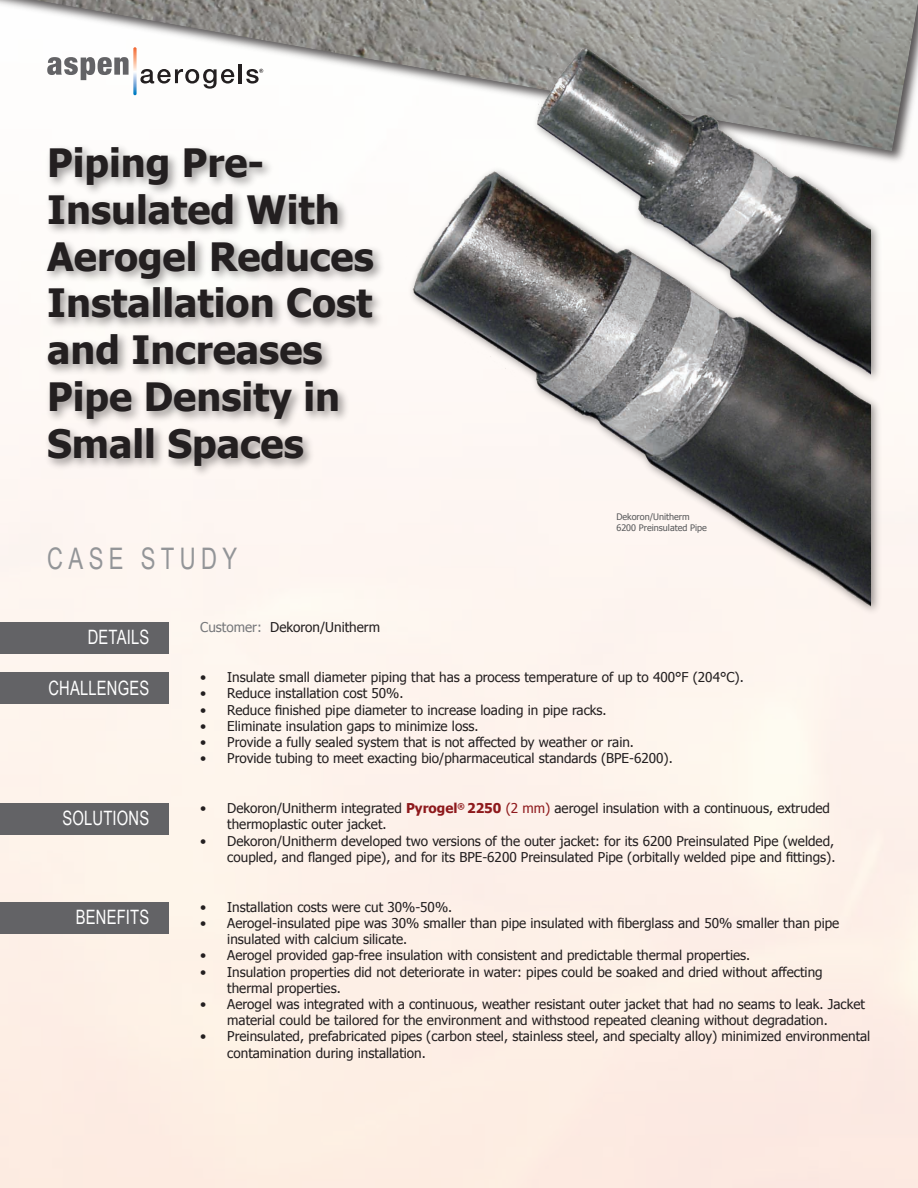
<style>
.page{position:relative;width:918px;height:1188px;background:#fff}
.page>*{position:absolute;margin:0;border:0;box-sizing:border-box;transform-origin:0 0}
.t1{font:700 39px/46.8px "Tahoma";color:#231f20}
.t2{font:29.7px "Arial Narrow";letter-spacing:.2em;color:#939598;scale:.91 1}
.t3{font:19.8px "Arial Narrow";letter-spacing:.01em;color:#fff;scale:.91 1}
.t4{font:13.5px/16.2px "Tahoma";color:#231f20}
.t5{font:9px/10.8px "Tahoma";color:#57585a}
.s1{color:#76787b}
.s2{font-weight:700;color:#8e191c}
.s3{color:#8e191c}
</style>
<div class="page">
<img style="left:0;top:413px;width:918px;height:775px">
<div style="left:43px;top:142px;width:344px;height:337px;background:#231f20;opacity:.5"></div>
<div style="left:0;top:0;width:918px;height:165px;background:#231f20;opacity:.75"></div>
<img style="left:0;top:0;width:918px;height:151px">
<svg style="left:47px;top:57px;width:82px;height:23px"></svg>
<svg style="left:140px;top:69px;width:95px;height:20px"></svg>
<hr style="left:239px;top:64px;width:3px;height:19px;background:#231f20">
<svg style="left:133px;top:47px;width:4px;height:48px"></svg>
<svg style="left:246px;top:69px;width:17px;height:15px"></svg>
<div style="left:0;top:672px;width:170px;height:32px;background:#636366"></div>
<div style="left:0;top:622px;width:169px;height:32px;background:#636366"></div>
<div style="left:0;top:803px;width:169px;height:32px;background:#636366"></div>
<div style="left:0;top:902px;width:169px;height:31px;background:#636366"></div>
<div style="left:406px;top:42px;width:477px;height:574px;background:#231f20;opacity:.5"></div>
<img style="left:405px;top:47px;width:466px;height:559px">
<h1 class="t1" style="left:47px;top:137px;width:328px">Piping Pre-<br>Insulated With<br>Aerogel Reduces<br>Installation Cost and Increases<br>Pipe Density in<br>Small Spaces</h1>
<h2 class="t2" style="left:47px;top:537px;width:210px">CASE STUDY</h2>
<p class="t5" style="left:616px;top:511px;width:92px">Dekoron/Unitherm<br>6200 Preinsulated Pipe</p>
<h3 class="t3" style="left:88px;top:623px;width:69px">DETAILS</h3>
<h3 class="t3" style="left:48px;top:673px;width:112px">CHALLENGES</h3>
<h3 class="t3" style="left:63px;top:804px;width:97px">SOLUTIONS</h3>
<h3 class="t3" style="left:76px;top:903px;width:82px">BENEFITS</h3>
<p class="t4" style="left:200px;top:619px;width:181px"><span class="s1">Customer:</span> Dekoron/Unitherm</p>
<p class="t4" style="left:227px;top:669px;width:518px">Insulate small diameter piping that has a process temperature of up to 400°F (204°C).<br>Reduce installation cost 50%.<br>Reduce finished pipe diameter to increase loading in pipe racks.<br>Eliminate insulation gaps to minimize loss.<br>Provide a fully sealed system that is not affected by weather or rain.<br>Provide tubing to meet exacting bio/pharmaceutical standards (BPE-6200).</p>
<p class="t4" style="left:227px;top:800px;width:610px">Dekoron/Unitherm integrated <span class="s2">Pyrogel</span><sup>®</sup> <span class="s2">2250</span> <span class="s3">(2 mm)</span> aerogel insulation with a continuous, extruded thermoplastic outer jacket.<br>Dekoron/Unitherm developed two versions of the outer jacket: for its 6200 Preinsulated Pipe (welded, coupled, and flanged pipe), and for its BPE-6200 Preinsulated Pipe (orbitally welded pipe and fittings).</p>
<p class="t4" style="left:227px;top:898px;width:645px">Installation costs were cut 30%-50%.<br>Aerogel-insulated pipe was 30% smaller than pipe insulated with fiberglass and 50% smaller than pipe insulated with calcium silicate.<br>Aerogel provided gap-free insulation with consistent and predictable thermal properties.<br>Insulation properties did not deteriorate in water: pipes could be soaked and dried without affecting thermal properties.<br>Aerogel was integrated with a continuous, weather resistant outer jacket that had no seams to leak. Jacket material could be tailored for the environment and withstood repeated cleaning without degradation.<br>Preinsulated, prefabricated pipes (carbon steel, stainless steel, and specialty alloy) minimized environmental contamination during installation.</p>
<p class="t4" style="left:200px;top:669px;width:8px;text-align:justify">• • • • • •</p>
<p class="t4" style="left:200px;top:800px;width:8px">•</p>
<p class="t4" style="left:200px;top:832px;width:8px">•</p>
<p class="t4" style="left:200px;top:898px;width:8px">• •</p>
<p class="t4" style="left:200px;top:947px;width:8px">• •</p>
<p class="t4" style="left:200px;top:995px;width:8px">•</p>
<p class="t4" style="left:200px;top:1028px;width:8px">•</p>
</div>
